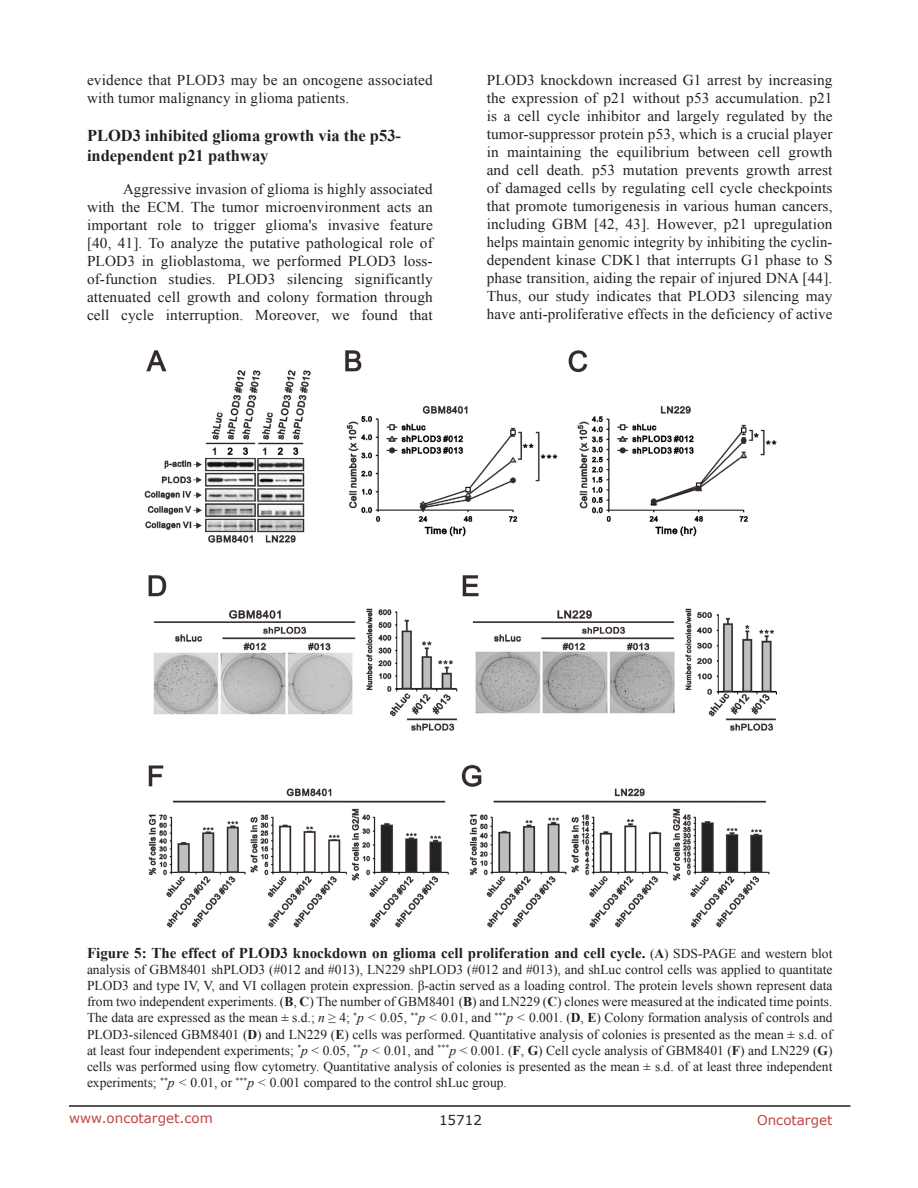
<style>
.page{position:relative;width:918px;height:1188px;background:#fff}
.page>*{position:absolute;margin:0;border:0;box-sizing:border-box;transform-origin:0 0}
.sub_heading_1{font:700 16.5px/19.8px "Times New Roman";color:#231f20}
.BodyText{font:15px/18px "Times New Roman";letter-spacing:.01em;color:#231f20;text-align:justify}
.Figuretrx{font:700 15px "Times New Roman";color:#231f20}
.Figuretrx-2{font:13.5px/16.2px "Times New Roman";color:#231f20;text-align:justify}
.t1{font:13.5px "Verdana";color:#c24141}
.t2{font:13.5px "Verdana";color:#231f20}
.s1{font-weight:400;font-size:13.5px}
.s2{font-size:13.5px}
.s3{font-weight:700}
.s4{font-style:italic}
</style>
<div class="page">
<hr style="left:69px;top:1105px;width:781px;height:2px;background:#231f20">
<img style="left:144px;top:350px;width:632px;height:578px">
<p class="BodyText" style="left:87px;top:71px;width:347px">evidence that PLOD3 may be an oncogene associated with tumor malignancy in glioma patients.</p>
<p class="sub_heading_1" style="left:87px;top:125px;width:316px">PLOD3 inhibited glioma growth via the p53- independent p21 pathway</p>
<p class="BodyText" style="left:87px;top:180px;width:347px;text-indent:36px">Aggressive invasion of glioma is highly associated with the ECM. The tumor microenvironment acts an important role to trigger glioma's invasive feature [40, 41]. To analyze the putative pathological role of PLOD3 in glioblastoma, we performed PLOD3 loss&shy;of-function studies. PLOD3 silencing significantly attenuated cell growth and colony formation through cell cycle interruption. Moreover, we found that</p>
<p class="BodyText" style="left:487px;top:71px;width:347px">PLOD3 knockdown increased G1 arrest by increasing the expression of p21 without p53 accumulation. p21 is a cell cycle inhibitor and largely regulated by the tumor-suppressor protein p53, which is a crucial player in maintaining the equilibrium between cell growth and cell death. p53 mutation prevents growth arrest of damaged cells by regulating cell cycle checkpoints that promote tumorigenesis in various human cancers, including GBM [42, 43]. However, p21 upregulation helps maintain genomic integrity by inhibiting the cyclin&shy;dependent kinase CDK1 that interrupts G1 phase to S phase transition, aiding the repair of injured DNA [44].<br>Thus, our study indicates that PLOD3 silencing may have anti-proliferative effects in the deficiency of active</p>
<p class="Figuretrx" style="left:87px;top:942px;width:747px">Figure 5: The effect of PLOD3 knockdown on glioma cell proliferation and cell cycle. <span class="s1">(</span><span class="s2">A</span><span class="s1">) SDS-PAGE and western blot</span></p>
<p class="Figuretrx-2" style="left:87px;top:961px;width:747px">analysis of GBM8401 shPLOD3 (#012 and #013), LN229 shPLOD3 (#012 and #013), and shLuc control cells was applied to quantitate PLOD3 and type IV, V, and VI collagen protein expression. β-actin served as a loading control. The protein levels shown represent data from two independent experiments. (<span class="s3">B</span>, <span class="s3">C</span>) The number of GBM8401 (<span class="s3">B</span>) and LN229 (<span class="s3">C</span>) clones were measured at the indicated time points.<br>The data are expressed as the mean ± s.d.; <span class="s4">n</span> ≥ 4; <sup>*</sup><span class="s4">p &lt;</span> 0.05, <sup>**</sup><span class="s4">p &lt;</span> 0.01, and <sup>***</sup><span class="s4">p &lt;</span> 0.001. (<span class="s3">D</span>, <span class="s3">E</span>) Colony formation analysis of controls and PLOD3-silenced GBM8401 (<span class="s3">D</span>) and LN229 (<span class="s3">E</span>) cells was performed. Quantitative analysis of colonies is presented as the mean ± s.d. of at least four independent experiments; <sup>*</sup><span class="s4">p</span> &lt; 0.05, <sup>**</sup><span class="s4">p &lt;</span> 0.01, and <sup>***</sup><span class="s4">p</span> &lt; 0.001. (<span class="s3">F</span>, <span class="s3">G</span>) Cell cycle analysis of GBM8401 (<span class="s3">F</span>) and LN229 (<span class="s3">G</span>) cells was performed using flow cytometry. Quantitative analysis of colonies is presented as the mean ± s.d. of at least three independent experiments; <sup>**</sup><span class="s4">p &lt;</span> 0.01, or <sup>***</sup><span class="s4">p &lt;</span> 0.001 compared to the control shLuc group.</p>
<p class="t1" style="left:69px;top:1109px;width:145px">www.oncotarget.com</p>
<p class="t2" style="left:439px;top:1111px;width:44px">15712</p>
<p class="t1" style="left:757px;top:1111px;width:77px">Oncotarget</p>
</div>
